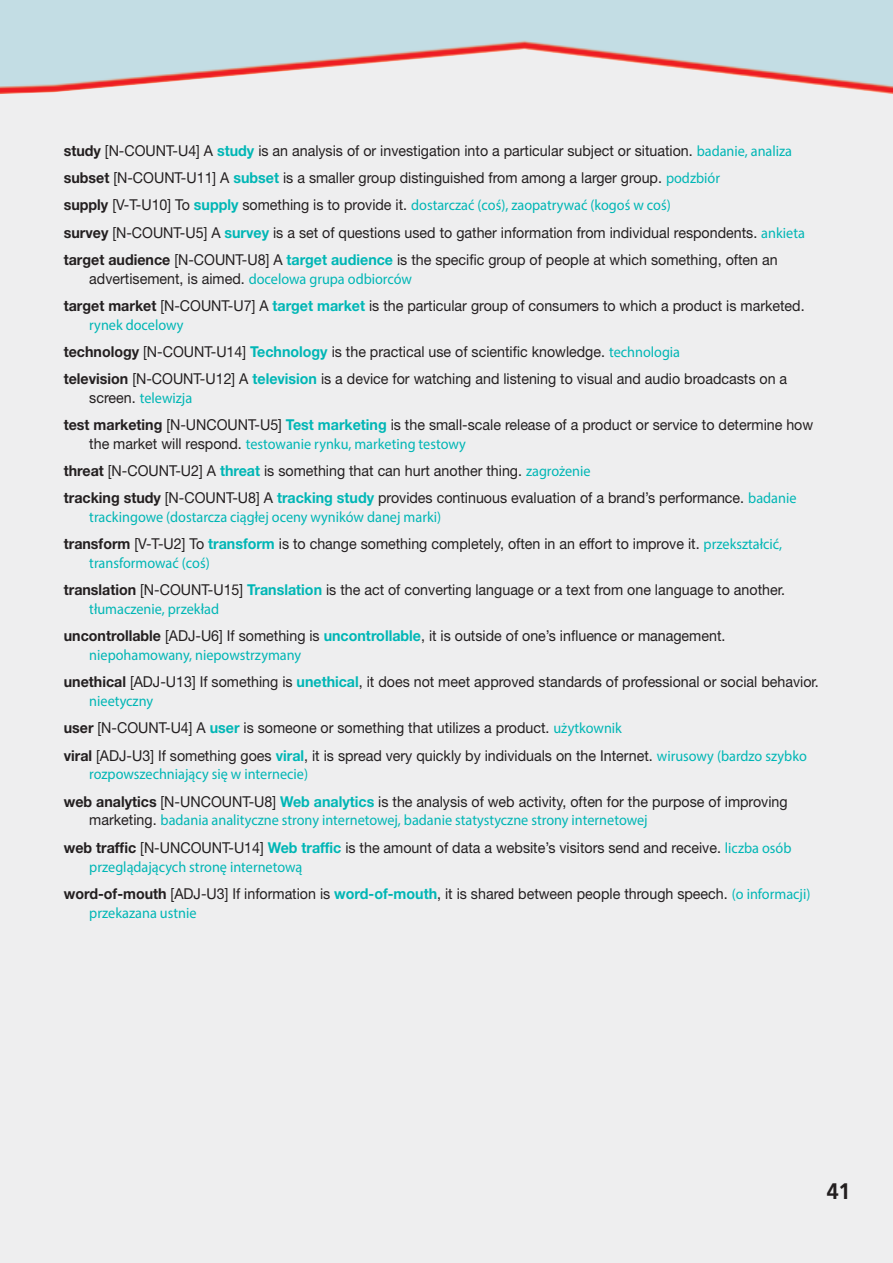
<style>
.page{position:relative;width:893px;height:1263px;background:#eeeeef}
.page>*{position:absolute;margin:0;border:0;box-sizing:border-box;transform-origin:0 0}
.t1{font:700 22.5px "PF Catalog";color:#231f20;scale:.95 1}
.t2{font:15px/27.3px "Helvetica Neue LT Std";color:#231f20;scale:.95 1}
.t3{font:15px "Myriad Pro";color:#00b6b5;scale:.95 1}
.s1{font-weight:700}
.s2{font-weight:700;color:#00b6b5}
.s3{font-family:"Myriad Pro";color:#00b6b5}
.s4{font-family:"Helvetica Neue LT Std";font-weight:700;color:#231f20}
.s5{font-family:"Helvetica Neue LT Std";color:#231f20}
.s6{font-family:"Helvetica Neue LT Std";font-weight:700}
</style>
<div class="page">
<img style="left:0;top:0;width:893px;height:94px">
<p class="t2" style="left:64px;top:138px;width:768px"><span class="s1">study</span> [N-COUNT-U4] A <span class="s2">study</span> is an analysis of or investigation into a particular subject or situation. <span class="s3">badanie, analiza </span><span class="s1">subset</span> [N-COUNT-U11] A <span class="s2">subset</span> is a smaller group distinguished from among a larger group. <span class="s3">podzbiór</span></p>
<p class="t3" style="left:64px;top:200px;width:640px"><span class="s4">supply</span> <span class="s5">[V-T-U10] To</span> <span class="s6">supply</span> <span class="s5">something is to provide it.</span> dostarczać (coś), zaopatrywać (kogoś w coś)</p>
<p class="t2" style="left:64px;top:220px;width:782px"><span class="s1">survey</span> [N-COUNT-U5] A <span class="s2">survey</span> is a set of questions used to gather information from individual respondents. <span class="s3">ankieta </span><span class="s1">target audience</span> [N-COUNT-U8] A <span class="s2">target audience</span> is the specific group of people at which something, often an</p>
<p class="t2" style="left:64px;top:266px;width:781px;text-indent:26px">advertisement, is aimed. <span class="s3">docelowa grupa odbiorców<br></span><span class="s1">target market</span> [N-COUNT-U7] A <span class="s2">target market</span> is the particular group of consumers to which a product is marketed.</p>
<p class="t3" style="left:89px;top:319px;width:101px">rynek docelowy</p>
<p class="t2" style="left:64px;top:339px;width:763px"><span class="s1">technology</span> [N-COUNT-U14] <span class="s2">Technology</span> is the practical use of scientific knowledge. <span class="s3">technologia<br></span><span class="s1">television</span> [N-COUNT-U12] A <span class="s2">television</span> is a device for watching and listening to visual and audio broadcasts on a</p>
<p class="t3" style="left:89px;top:392px;width:110px"><span class="s5">screen.</span> telewizja</p>
<p class="t2" style="left:64px;top:413px;width:790px"><span class="s1">test marketing</span> [N-UNCOUNT-U5] <span class="s2">Test marketing</span> is the small-scale release of a product or service to determine how</p>
<p class="t3" style="left:89px;top:438px;width:398px"><span class="s5">the market will respond.</span> testowanie rynku, marketing testowy</p>
<p class="t2" style="left:64px;top:459px;width:773px"><span class="s1">threat</span> [N-COUNT-U2] A <span class="s2">threat</span> is something that can hurt another thing. <span class="s3">zagrożenie<br></span><span class="s1">tracking study</span> [N-COUNT-U8] A <span class="s2">tracking study</span> provides continuous evaluation of a brand’s performance. <span class="s3">badanie</span></p>
<p class="t3" style="left:89px;top:511px;width:372px">trackingowe (dostarcza ciągłej oceny wyników danej marki)</p>
<p class="t2" style="left:64px;top:532px;width:757px"><span class="s1">transform</span> [V-T-U2] To <span class="s2">transform</span> is to change something completely, often in an effort to improve it. <span class="s3">przekształcić,</span></p>
<p class="t3" style="left:89px;top:557px;width:128px">transformować (coś)</p>
<p class="t2" style="left:64px;top:578px;width:761px"><span class="s1">translation</span> [N-COUNT-U15] <span class="s2">Translation</span> is the act of converting language or a text from one language to another.</p>
<p class="t3" style="left:89px;top:603px;width:138px">tłumaczenie, przekład</p>
<p class="t2" style="left:64px;top:624px;width:698px"><span class="s1">uncontrollable</span> [ADJ-U6] If something is <span class="s2">uncontrollable</span>, it is outside of one’s influence or management.</p>
<p class="t3" style="left:89px;top:649px;width:225px">niepohamowany, niepowstrzymany</p>
<p class="t2" style="left:64px;top:670px;width:796px"><span class="s1">unethical</span> [ADJ-U13] If something is <span class="s2">unethical</span>, it does not meet approved standards of professional or social behavior.</p>
<p class="t3" style="left:89px;top:695px;width:69px">nieetyczny</p>
<p class="t2" style="left:64px;top:716px;width:784px"><span class="s1">user</span> [N-COUNT-U4] A <span class="s2">user</span> is someone or something that utilizes a product. <span class="s3">użytkownik<br></span><span class="s1">viral</span> [ADJ-U3] If something goes <span class="s2">viral</span>, it is spread very quickly by individuals on the Internet. <span class="s3">wirusowy (bardzo szybko</span></p>
<p class="t3" style="left:89px;top:769px;width:232px">rozpowszechniający się w internecie)</p>
<p class="t2" style="left:64px;top:789px;width:763px"><span class="s1">web analytics</span> [N-UNCOUNT-U8] <span class="s2">Web analytics</span> is the analysis of web activity, often for the purpose of improving</p>
<p class="t3" style="left:89px;top:815px;width:589px"><span class="s5">marketing.</span> badania analityczne strony internetowej, badanie statystyczne strony internetowej</p>
<p class="t2" style="left:64px;top:835px;width:767px"><span class="s1">web traffic</span> [N-UNCOUNT-U14] <span class="s2">Web traffic</span> is the amount of data a website’s visitors send and receive. <span class="s3">liczba osób</span></p>
<p class="t3" style="left:89px;top:861px;width:226px">przeglądających stronę internetową</p>
<p class="t2" style="left:64px;top:881px;width:787px"><span class="s1">word-of-mouth</span> [ADJ-U3] If information is <span class="s2">word-of-mouth</span>, it is shared between people through speech. <span class="s3">(o informacji)</span></p>
<p class="t3" style="left:89px;top:907px;width:114px">przekazana ustnie</p>
<h1 class="t1" style="left:827px;top:1178px;width:27px">41</h1>
</div>
